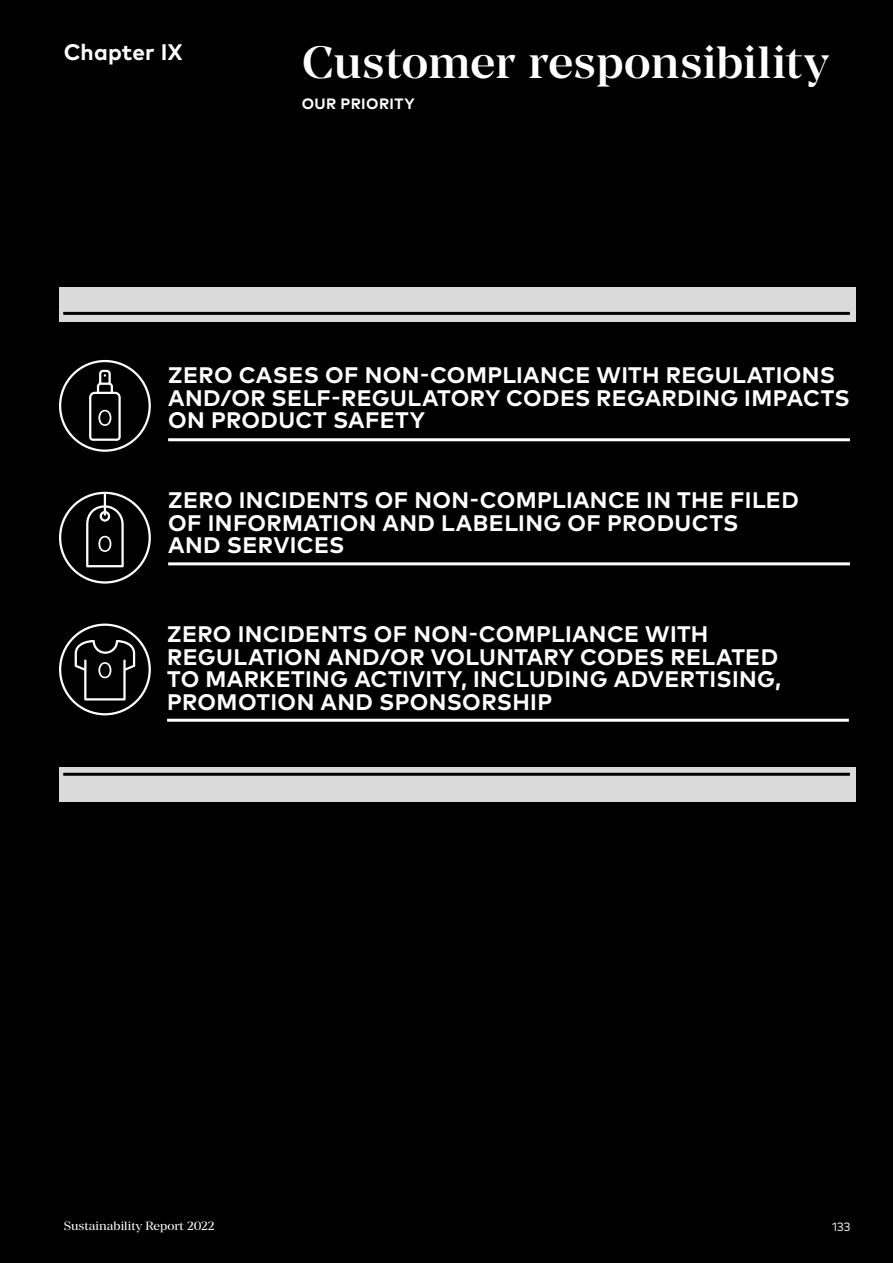
<style>
.page{position:relative;width:893px;height:1263px;background:#000}
.page>*{position:absolute;margin:0;border:0;box-sizing:border-box;transform-origin:0 0}
.t1{font:500 45px "Manier";letter-spacing:.005em;color:#fff}
.t2{font:700 22.5px/22.5px "Mark Pro";letter-spacing:.015em;color:#fff}
.t3{font:700 15px "Mark Pro";letter-spacing:.025em;color:#fff}
.t4{font:12px "Manier";letter-spacing:.005em;color:#fff}
.t5{font:12px "Mark Pro";color:#fff}
</style>
<div class="page">
<div style="left:59px;top:287px;width:796px;height:35px;background:#dadada"></div>
<div style="left:59px;top:767px;width:796px;height:35px;background:#dadada"></div>
<hr style="left:63px;top:773px;width:787px;height:3px;background:#000">
<hr style="left:63px;top:312px;width:787px;height:3px;background:#000">
<hr style="left:168px;top:438px;width:682px;height:3px;background:#fff">
<hr style="left:168px;top:562px;width:682px;height:3px;background:#fff">
<hr style="left:167px;top:719px;width:682px;height:3px;background:#fff">
<svg style="left:59px;top:360px;width:92px;height:92px"></svg>
<svg style="left:59px;top:492px;width:92px;height:92px"></svg>
<svg style="left:59px;top:623px;width:92px;height:92px"></svg>
<p class="t2" style="left:64px;top:39px;width:121px">Chapter IX</p>
<h1 class="t1" style="left:302px;top:35px;width:528px">Customer responsibility</h1>
<p class="t3" style="left:302px;top:92px;width:114px">OUR PRIORITY</p>
<p class="t2" style="left:168px;top:362px;width:683px">ZERO CASES OF NON-COMPLIANCE WITH REGULATIONS<br>AND/OR SELF-REGULATORY CODES REGARDING IMPACTS<br>ON PRODUCT SAFETY</p>
<p class="t2" style="left:168px;top:487px;width:632px">ZERO INCIDENTS OF NON-COMPLIANCE IN THE FILED<br>OF INFORMATION AND LABELING OF PRODUCTS<br>AND SERVICES</p>
<p class="t2" style="left:167px;top:621px;width:615px">ZERO INCIDENTS OF NON-COMPLIANCE WITH REGULATION AND/OR VOLUNTARY CODES RELATED TO MARKETING ACTIVITY, INCLUDING ADVERTISING, PROMOTION AND SPONSORSHIP</p>
<p class="t4" style="left:64px;top:1219px;width:152px">Sustainability Report 2022</p>
<p class="t5" style="left:832px;top:1217px;width:20px">133</p>
</div>
